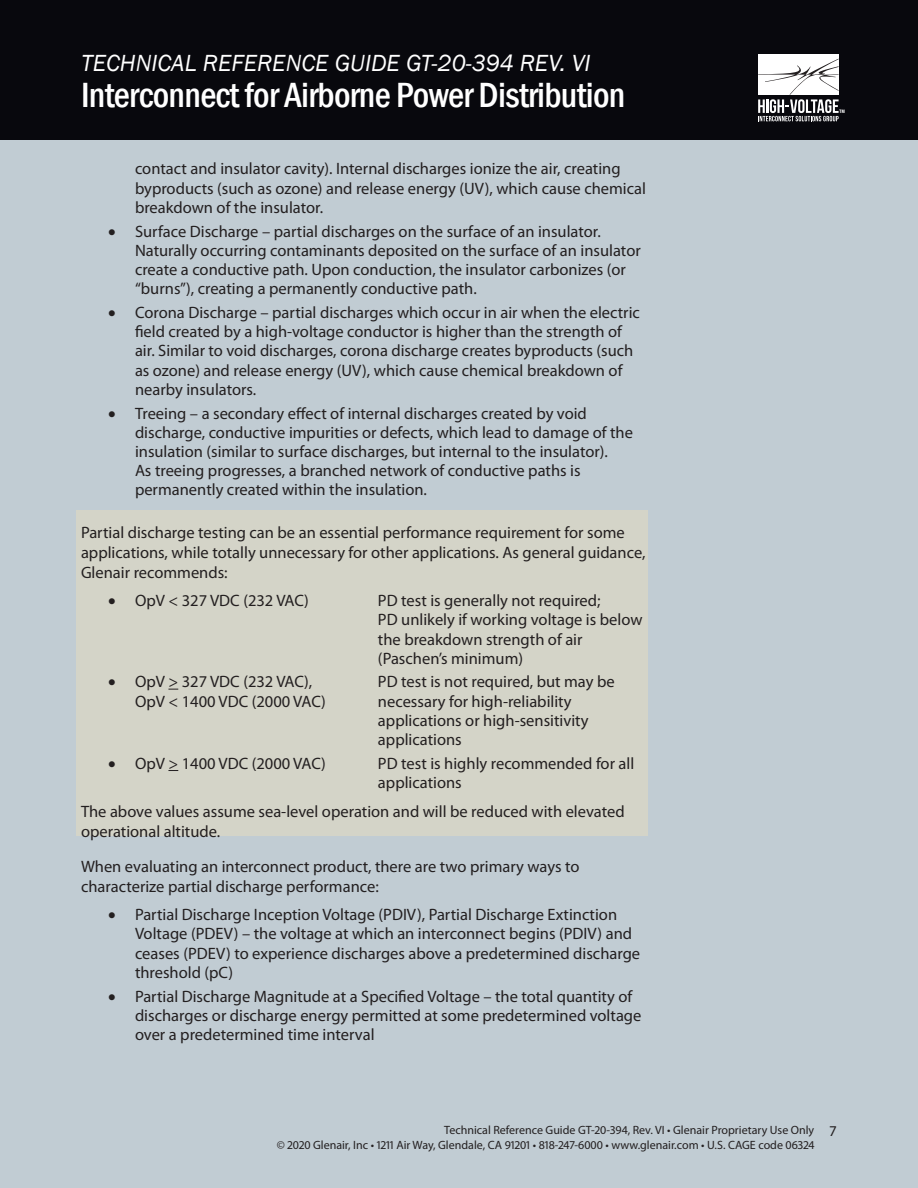
<style>
.page{position:relative;width:918px;height:1188px;background:#c1ccd3}
.page>*{position:absolute;margin:0;border:0;box-sizing:border-box;transform-origin:0 0}
.t1{font:500 condensed 36px "Franklin Gothic";letter-spacing:-.02em;color:#fff}
.t2{font:italic 24px "Franklin Gothic";color:#fff}
.body_text{font:16.5px/19.2px "Myriad Pro";color:#231f20}
.t3{font:12px/15px "Myriad Pro";color:#231f20}
.s1{font-size:15px}
</style>
<div class="page">
<div style="left:0;top:0;width:918px;height:140px;background:#08080d"></div>
<div style="left:758px;top:54px;width:81px;height:41px;background:#fff"></div>
<svg style="left:758px;top:59px;width:86px;height:62px"></svg>
<div style="left:76px;top:510px;width:572px;height:326px;background:#d4d4c8"></div>
<h2 class="t2" style="left:81px;top:48px;width:511px">TECHNICAL REFERENCE GUIDE GT-20-394 REV. VI</h2>
<h1 class="t1" style="left:81px;top:71px;width:546px">Interconnect for Airborne Power Distribution</h1>
<p class="body_text" style="left:135px;top:159px;width:513px">contact and insulator cavity). Internal discharges ionize the air, creating byproducts (such as ozone) and release energy (UV), which cause chemical breakdown of the insulator.</p>
<p class="body_text" style="left:135px;top:221px;width:507px;text-indent:-27px">• Surface Discharge – partial discharges on the surface of an insulator.<br>Naturally occurring contaminants deposited on the surface of an insulator create a conductive path. Upon conduction, the insulator carbonizes (or “burns”), creating a permanently conductive path.</p>
<p class="body_text" style="left:135px;top:303px;width:506px;text-indent:-27px">• Corona Discharge – partial discharges which occur in air when the electric field created by a high-voltage conductor is higher than the strength of air. Similar to void discharges, corona discharge creates byproducts (such as ozone) and release energy (UV), which cause chemical breakdown of nearby insulators.</p>
<p class="body_text" style="left:135px;top:403px;width:500px;text-indent:-27px">• Treeing – a secondary effect of internal discharges created by void discharge, conductive impurities or defects, which lead to damage of the insulation (similar to surface discharges, but internal to the insulator).<br>As treeing progresses, a branched network of conductive paths is permanently created within the insulation.</p>
<p class="body_text" style="left:81px;top:522px;width:566px;line-height:20px">Partial discharge testing can be an essential performance requirement for some applications, while totally unnecessary for other applications. As general guidance,<br>Glenair recommends:</p>
<p class="body_text" style="left:108px;top:591px;width:202px">• OpV &lt; 327 VDC (232 VAC)</p>
<p class="body_text" style="left:378px;top:591px;width:266px">PD test is generally not required;<br>PD unlikely if working voltage is below the breakdown strength of air (Paschen’s minimum)</p>
<p class="body_text" style="left:108px;top:672px;width:206px">• OpV &gt; 327 VDC (232 VAC),</p>
<p class="body_text" style="left:378px;top:672px;width:238px">PD test is not required, but may be</p>
<p class="body_text" style="left:135px;top:691px;width:192px">OpV &lt; 1400 VDC (2000 VAC)</p>
<p class="body_text" style="left:378px;top:691px;width:212px">necessary for high-reliability applications or high-sensitivity applications</p>
<p class="body_text" style="left:108px;top:753px;width:219px">• OpV &gt; 1400 VDC (2000 VAC)</p>
<p class="body_text" style="left:378px;top:753px;width:258px">PD test is highly recommended for all applications</p>
<p class="body_text" style="left:81px;top:801px;width:545px;line-height:20px">The above values assume sea-level operation and will be reduced with elevated operational altitude.</p>
<p class="body_text" style="left:81px;top:856px;width:500px;line-height:20px">When evaluating an interconnect product, there are two primary ways to characterize partial discharge performance:</p>
<p class="body_text" style="left:135px;top:905px;width:507px;text-indent:-27px">• Partial Discharge Inception Voltage (PDIV), Partial Discharge Extinction Voltage (PDEV) – the voltage at which an interconnect begins (PDIV) and ceases (PDEV) to experience discharges above a predetermined discharge threshold (pC)</p>
<p class="body_text" style="left:135px;top:986px;width:508px;text-indent:-27px">• Partial Discharge Magnitude at a Specified Voltage – the total quantity of discharges or discharge energy permitted at some predetermined voltage over a predetermined time interval</p>
<p class="t3" style="left:277px;top:1122px;width:562px;text-indent:167px">Technical Reference Guide GT-20-394, Rev. VI • Glenair Proprietary Use Only <span class="s1">7 </span>© 2020 Glenair, Inc • 1211 Air Way, Glendale, CA 91201 • 818-247-6000 • www.glenair.com • U.S. CAGE code 06324</p>
</div>
